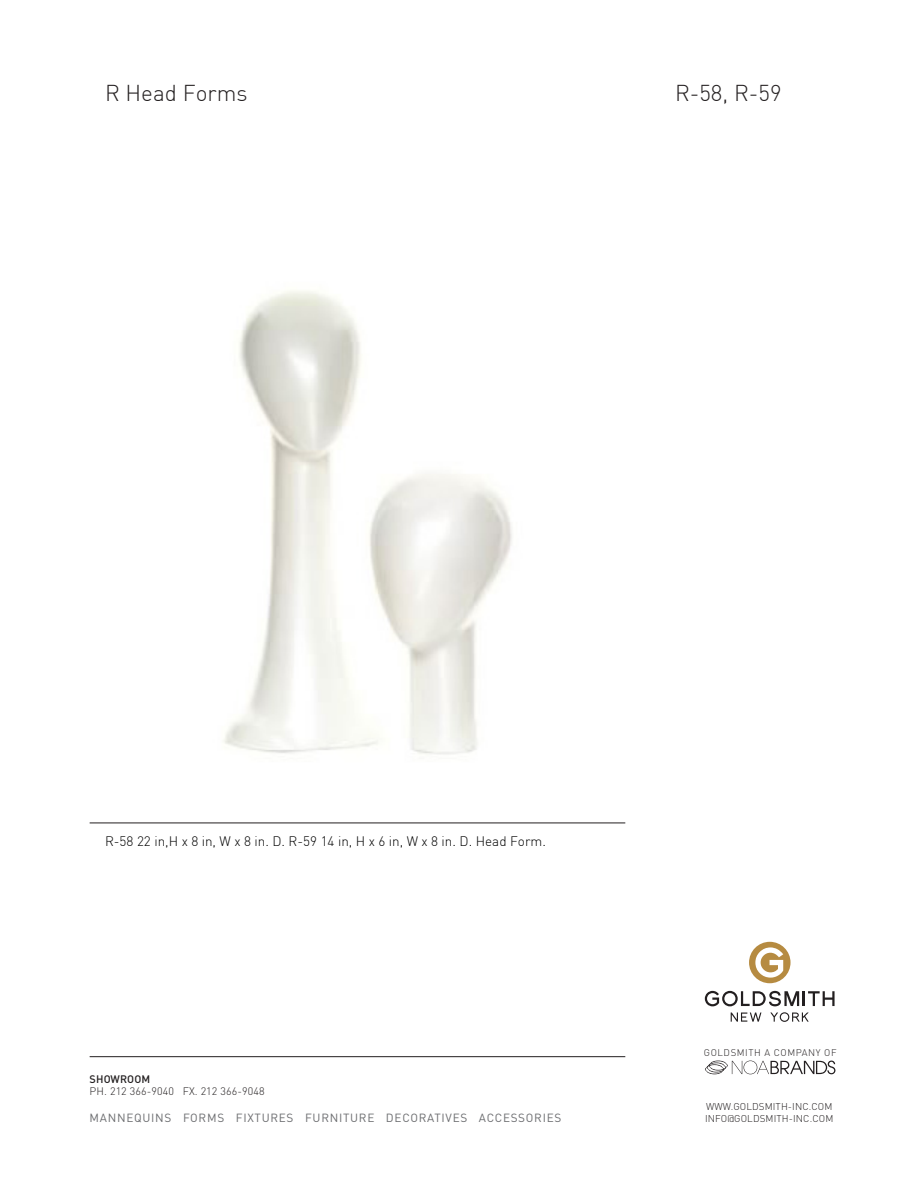
<style>
.page{position:relative;width:918px;height:1188px;background:#fff}
.page>*{position:absolute;margin:0;border:0;box-sizing:border-box;transform-origin:0 0}
.t1{font:300 22.5px "DIN Pro";color:#231f20}
.t2{font:300 13.5px "DIN Pro";color:#000}
.t3{font:11.7px "DIN";letter-spacing:.06em;color:#6c6d70}
.t4{font:300 10.8px "DIN";letter-spacing:.01em;color:#231f20}
.t5{font:500 10.8px "DIN";letter-spacing:.01em;color:#231f20}
.t6{font:300 9.75px "DIN";letter-spacing:.01em;color:#231f20}
.t7{font:300 9.6px "DIN";letter-spacing:.06em;color:#231f20}
</style>
<div class="page">
<hr style="left:90px;top:823px;width:535px;height:1px;background:#231f20">
<hr style="left:90px;top:1056px;width:535px;height:1px;background:#231f20">
<div style="left:749px;top:942px;width:42px;height:41px;background:#b68b41;border-radius:50%"></div>
<svg style="left:705px;top:991px;width:130px;height:15px"></svg>
<svg style="left:731px;top:1013px;width:30px;height:9px"></svg>
<svg style="left:770px;top:1012px;width:39px;height:10px"></svg>
<svg style="left:755px;top:947px;width:28px;height:31px"></svg>
<svg style="left:705px;top:1061px;width:130px;height:13px"></svg>
<img style="left:223px;top:290px;width:289px;height:465px">
<h1 class="t1" style="left:105px;top:83px;width:144px">R Head Forms</h1>
<h1 class="t1" style="left:675px;top:83px;width:108px">R-58, R-59</h1>
<p class="t2" style="left:105px;top:836px;width:443px">R-58 22 in,H x 8 in, W x 8 in. D. R-59 14 in, H x 6 in, W x 8 in. D. Head Form.</p>
<p class="t5" style="left:90px;top:1072px;width:62px">SHOWROOM</p>
<p class="t4" style="left:90px;top:1085px;width:177px">PH. 212 366-9040 FX. 212 366-9048</p>
<p class="t3" style="left:90px;top:1110px;width:473px">MANNEQUINS FORMS FIXTURES FURNITURE DECORATIVES ACCESSORIES</p>
<p class="t7" style="left:704px;top:1047px;width:134px">GOLDSMITH A COMPANY OF</p>
<p class="t6" style="left:706px;top:1100px;width:128px">WWW.GOLDSMITH-INC.COM</p>
<p class="t6" style="left:705px;top:1112px;width:130px">INFO@GOLDSMITH-INC.COM</p>
</div>
